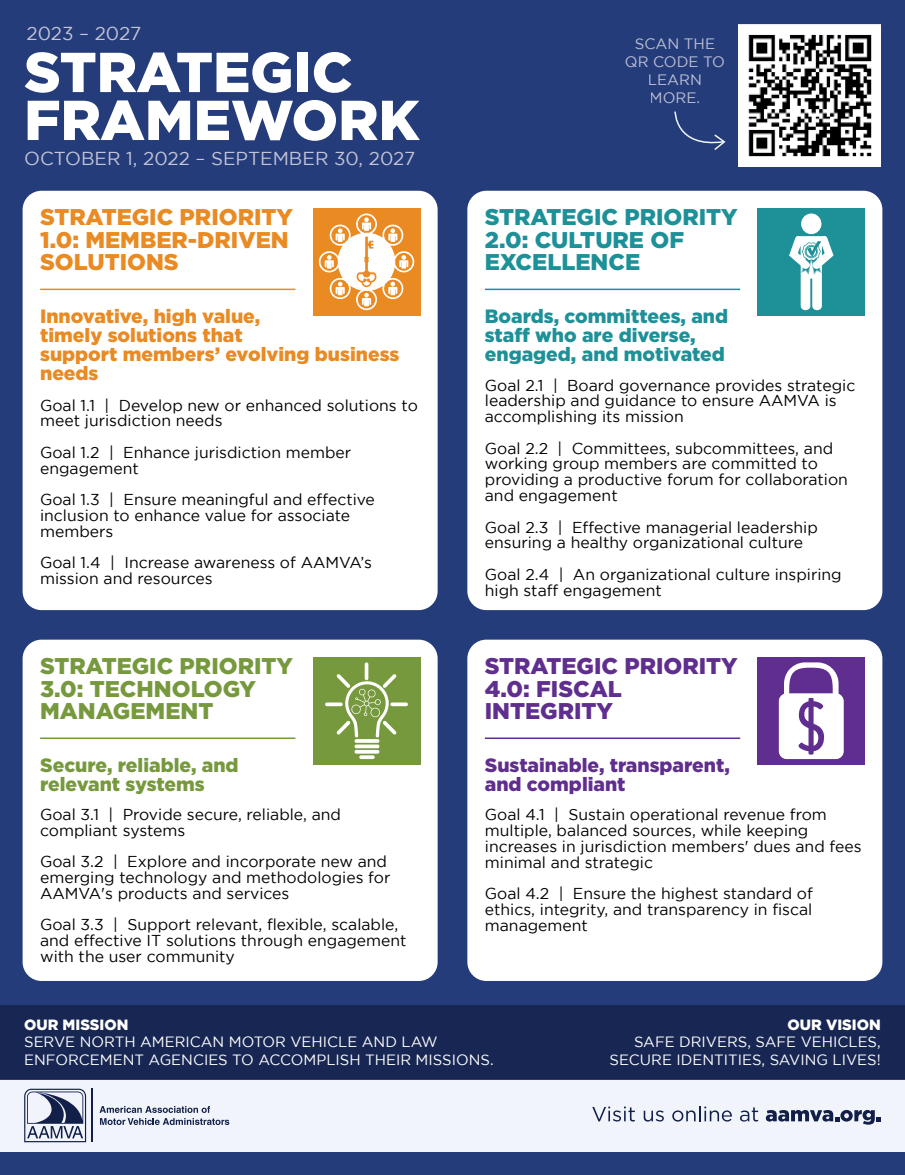
<style>
.page{position:relative;width:905px;height:1175px;background:#fff}
.page>*{position:absolute;margin:0;border:0;box-sizing:border-box;transform-origin:0 0}
.t1{font:900 56.1px/47.8px "Gotham";color:#fff}
.t2{font:900 22.8px/22.8px "Gotham";color:#e98a23}
.t3{font:900 22.8px/22.8px "Gotham";color:#77993d}
.t4{font:900 22.8px/22.8px "Gotham";color:#1e9098}
.t5{font:900 22.8px/22.8px "Gotham";color:#602e8e}
.t6{font:900 19.2px/19.2px "Gotham";color:#e98a23}
.t7{font:900 19.2px/19.2px "Gotham";color:#1e9098}
.t8{font:900 19.2px/19.2px "Gotham";color:#602e8e}
.t9{font:900 19.2px/19.2px "Gotham";color:#77993d}
.t10{font:18.75px "Gotham";color:#c4c4d6}
.t11{font:15.75px/15.8px "Gotham";color:#000}
.t12{font:15px/18px "Gotham";color:#bdbfd4;text-align:center}
.t13{font:14.85px/17.9px "Gotham";color:#fff}
.t14{font:900 14.85px "Gotham";color:#fff}
</style>
<div class="page">
<div style="left:0;top:0;width:904px;height:1174px;background:#243c7a"></div>
<div style="left:23px;top:191px;width:414px;height:419px;background:#fff;border-radius:19px"></div>
<hr style="left:40px;top:288px;width:255px;height:2px;background:#e98a23">
<div style="left:313px;top:208px;width:107px;height:107px;background:#e98a23"></div>
<svg style="left:319px;top:213px;width:95px;height:97px"></svg>
<div style="left:23px;top:639px;width:414px;height:342px;background:#fff;border-radius:19px"></div>
<hr style="left:40px;top:737px;width:255px;height:2px;background:#77993d">
<div style="left:313px;top:657px;width:107px;height:107px;background:#77993d"></div>
<svg style="left:364px;top:662px;width:4px;height:18px"></svg>
<svg style="left:390px;top:702px;width:18px;height:4px"></svg>
<svg style="left:325px;top:702px;width:18px;height:4px"></svg>
<svg style="left:336px;top:674px;width:60px;height:63px"></svg>
<svg style="left:359px;top:755px;width:15px;height:4px"></svg>
<hr style="left:354px;top:750px;width:25px;height:3px;background:#fff;border-radius:2px">
<svg style="left:354px;top:744px;width:25px;height:4px"></svg>
<svg style="left:354px;top:739px;width:25px;height:4px"></svg>
<div style="left:467px;top:191px;width:415px;height:419px;background:#fff;border-radius:19px"></div>
<hr style="left:485px;top:288px;width:255px;height:2px;background:#1e9098">
<div style="left:757px;top:208px;width:107px;height:107px;background:#1e9098"></div>
<svg style="left:789px;top:213px;width:44px;height:97px"></svg>
<div style="left:467px;top:639px;width:415px;height:342px;background:#fff;border-radius:19px"></div>
<hr style="left:485px;top:737px;width:255px;height:2px;background:#602e8e">
<div style="left:757px;top:657px;width:107px;height:107px;background:#602e8e"></div>
<svg style="left:778px;top:662px;width:65px;height:97px"></svg>
<svg style="left:674px;top:111px;width:52px;height:39px"></svg>
<img style="left:738px;top:24px;width:142px;height:142px">
<div style="left:0;top:1079px;width:904px;height:72px;background:#f1f5fb"></div>
<div style="left:0;top:1005px;width:904px;height:74px;background:#172652"></div>
<hr style="left:0;top:1079px;width:904px;height:1px;background:#373c5e">
<svg style="left:99px;top:1106px;width:130px;height:19px"></svg>
<svg style="left:24px;top:1088px;width:62px;height:54px"></svg>
<hr style="left:91px;top:1088px;width:2px;height:54px;background:#121f48">
<svg style="left:592px;top:1106px;width:43px;height:15px"></svg>
<svg style="left:643px;top:1110px;width:20px;height:11px"></svg>
<svg style="left:672px;top:1106px;width:59px;height:15px"></svg>
<svg style="left:740px;top:1107px;width:18px;height:14px"></svg>
<svg style="left:765px;top:1110px;width:115px;height:14px"></svg>
<p class="t10" style="left:27px;top:23px;width:116px">2023 – 2027</p>
<h1 class="t1" style="left:24px;top:47px;width:397px">STRATEGIC<br>FRAMEWORK</h1>
<p class="t10" style="left:24px;top:148px;width:393px">OCTOBER 1, 2022 – SEPTEMBER 30, 2027</p>
<h2 class="t2" style="left:40px;top:205px;width:254px">STRATEGIC PRIORITY<br>1.0: MEMBER-DRIVEN<br>SOLUTIONS</h2>
<p class="t6" style="left:40px;top:306px;width:360px">Innovative, high value,<br>timely solutions that<br>support members’ evolving business needs</p>
<p class="t11" style="left:40px;top:397px;width:379px">Goal 1.1 | Develop new or enhanced solutions to meet jurisdiction needs</p>
<p class="t11" style="left:40px;top:444px;width:313px">Goal 1.2 | Enhance jurisdiction member engagement</p>
<p class="t11" style="left:40px;top:491px;width:336px">Goal 1.3 | Ensure meaningful and effective inclusion to enhance value for associate members</p>
<p class="t11" style="left:40px;top:554px;width:333px">Goal 1.4 | Increase awareness of AAMVA’s mission and resources</p>
<h2 class="t3" style="left:40px;top:653px;width:254px">STRATEGIC PRIORITY<br>3.0: TECHNOLOGY<br>MANAGEMENT</h2>
<p class="t9" style="left:40px;top:754px;width:200px">Secure, reliable, and relevant systems</p>
<p class="t11" style="left:40px;top:806px;width:302px">Goal 3.1 | Provide secure, reliable, and compliant systems</p>
<p class="t11" style="left:40px;top:853px;width:352px">Goal 3.2 | Explore and incorporate new and emerging technology and methodologies for<br>AAMVA's products and services</p>
<p class="t11" style="left:40px;top:916px;width:368px">Goal 3.3 | Support relevant, flexible, scalable, and effective IT solutions through engagement with the user community</p>
<p class="t12" style="left:625px;top:35px;width:101px">SCAN THE<br>QR CODE TO<br>LEARN<br>MORE.</p>
<h2 class="t4" style="left:485px;top:205px;width:254px">STRATEGIC PRIORITY<br>2.0: CULTURE OF<br>EXCELLENCE</h2>
<p class="t7" style="left:485px;top:306px;width:245px">Boards, committees, and staff who are diverse, engaged, and motivated</p>
<p class="t11" style="left:485px;top:377px;width:372px">Goal 2.1 | Board governance provides strategic leadership and guidance to ensure AAMVA is accomplishing its mission</p>
<p class="t11" style="left:485px;top:440px;width:364px">Goal 2.2 | Committees, subcommittees, and working group members are committed to providing a productive forum for collaboration and engagement</p>
<p class="t11" style="left:485px;top:519px;width:334px">Goal 2.3 | Effective managerial leadership ensuring a healthy organizational culture</p>
<p class="t11" style="left:485px;top:566px;width:358px">Goal 2.4 | An organizational culture inspiring high staff engagement</p>
<h2 class="t5" style="left:485px;top:653px;width:254px">STRATEGIC PRIORITY<br>4.0: FISCAL<br>INTEGRITY</h2>
<p class="t8" style="left:485px;top:754px;width:246px">Sustainable, transparent, and compliant</p>
<p class="t11" style="left:485px;top:806px;width:378px">Goal 4.1 | Sustain operational revenue from multiple, balanced sources, while keeping increases in jurisdiction members' dues and fees minimal and strategic</p>
<p class="t11" style="left:485px;top:885px;width:329px;text-align:justify">Goal 4.2 | Ensure the highest standard of ethics, integrity, and transparency in fiscal management</p>
<p class="t14" style="left:24px;top:1015px;width:106px">OUR MISSION</p>
<p class="t13" style="left:24px;top:1033px;width:471px">SERVE NORTH AMERICAN MOTOR VEHICLE AND LAW<br>ENFORCEMENT AGENCIES TO ACCOMPLISH THEIR MISSIONS.</p>
<p class="t14" style="left:787px;top:1015px;width:95px">OUR VISION</p>
<p class="t13" style="left:609px;top:1033px;width:273px;text-align:right">SAFE DRIVERS, SAFE VEHICLES,<br>SECURE IDENTITIES, SAVING LIVES!</p>
</div>
